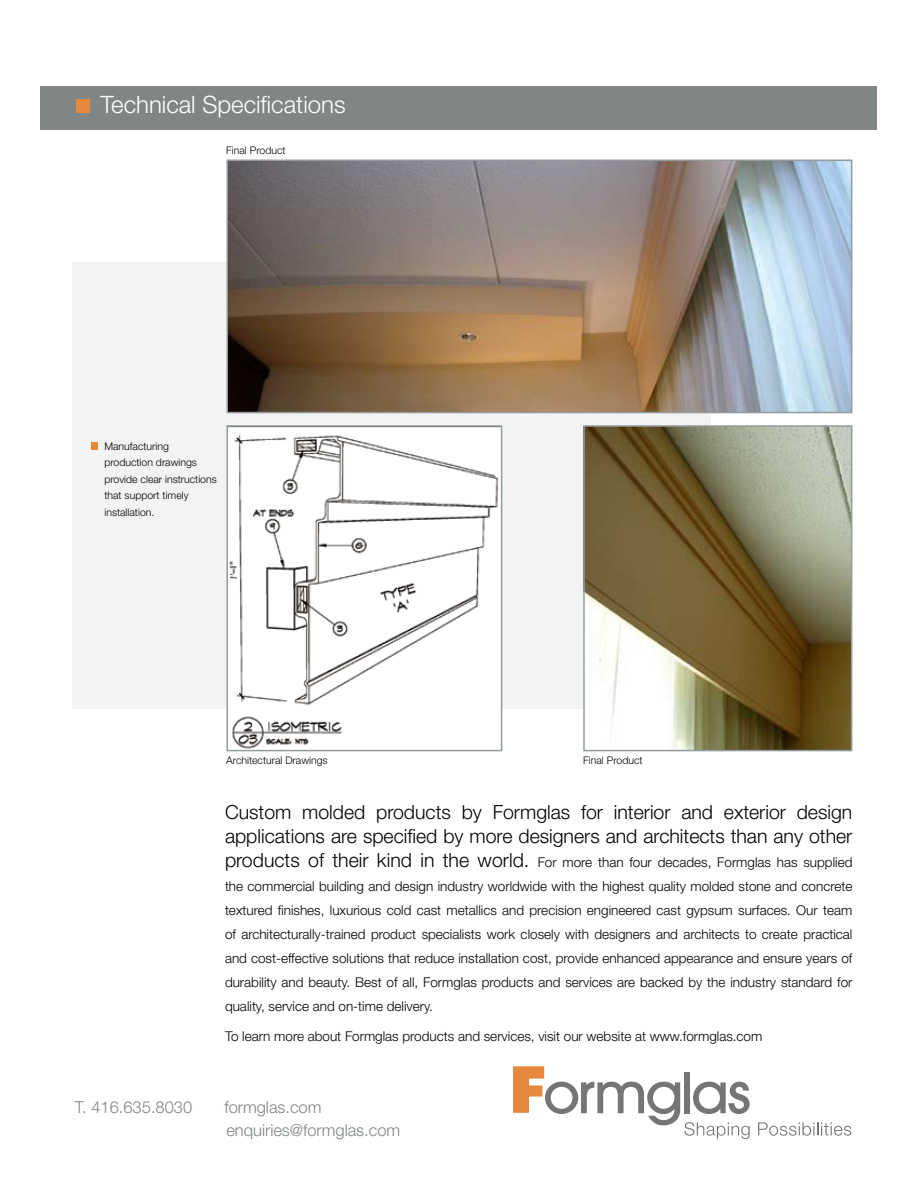
<style>
.page{position:relative;width:918px;height:1188px;background:#fff}
.page>*{position:absolute;margin:0;border:0;box-sizing:border-box;transform-origin:0 0}
.t1{font:300 24px "Helvetica Neue";color:#fff}
.t2{font:300 19.5px/24px "Helvetica Neue";color:#000}
.t3{font:300 16.5px/22.5px "Helvetica Neue";color:#808586}
.t4{font:300 13.5px/24px "Helvetica Neue";color:#000;text-align:justify}
.t5{font:300 10.5px/16.5px "Helvetica Neue";color:#000}
.s1{font-size:19.5px}
</style>
<div class="page">
<div style="left:72px;top:262px;width:639px;height:447px;background:#f2f3f3"></div>
<div style="left:40px;top:86px;width:838px;height:43px;background:#808586"></div>
<div style="left:76px;top:99px;width:14px;height:14px;background:#e7893c"></div>
<img style="left:229px;top:163px;width:620px;height:247px">
<div style="left:226px;top:160px;width:626px;height:253px;border:2px solid #949b9d"></div>
<div style="left:91px;top:442px;width:7px;height:8px;background:#e7893c"></div>
<svg style="left:513px;top:1066px;width:237px;height:73px"></svg>
<svg style="left:758px;top:1122px;width:93px;height:14px"></svg>
<img style="left:229px;top:428px;width:270px;height:320px">
<div style="left:226px;top:425px;width:276px;height:326px;border:2px solid #949b9d"></div>
<img style="left:586px;top:428px;width:263px;height:320px">
<div style="left:583px;top:425px;width:269px;height:326px;border:2px solid #949b9d"></div>
<h1 class="t1" style="left:101px;top:90px;width:246px">Technical Specifications</h1>
<p class="t5" style="left:226px;top:142px;width:61px">Final Product</p>
<p class="t5" style="left:104px;top:437px;width:114px">Manufacturing production drawings provide clear instructions that support timely installation.</p>
<p class="t5" style="left:226px;top:752px;width:103px">Architectural Drawings</p>
<p class="t5" style="left:583px;top:752px;width:61px">Final Product</p>
<h2 class="t2" style="left:225px;top:799px;width:629px">Custom molded products by Formglas for interior and exterior design applications are specified by more designers and architects than any other</h2>
<p class="t4" style="left:225px;top:849px;width:629px"><span class="s1">products of their kind in the world.</span> For more than four decades, Formglas has supplied the commercial building and design industry worldwide with the highest quality molded stone and concrete textured finishes, luxurious cold cast metallics and precision engineered cast gypsum surfaces. Our team of architecturally-trained product specialists work closely with designers and architects to create practical and cost-effective solutions that reduce installation cost, provide enhanced appearance and ensure years of durability and beauty. Best of all, Formglas products and services are backed by the industry standard for quality, service and on-time delivery.</p>
<p class="t4" style="left:225px;top:1024px;width:539px">To learn more about Formglas products and services, visit our website at www.formglas.com</p>
<p class="t3" style="left:75px;top:1096px;width:119px">T. 416.635.8030</p>
<p class="t3" style="left:224px;top:1096px;width:177px">formglas.com enquiries@formglas.com</p>
</div>
